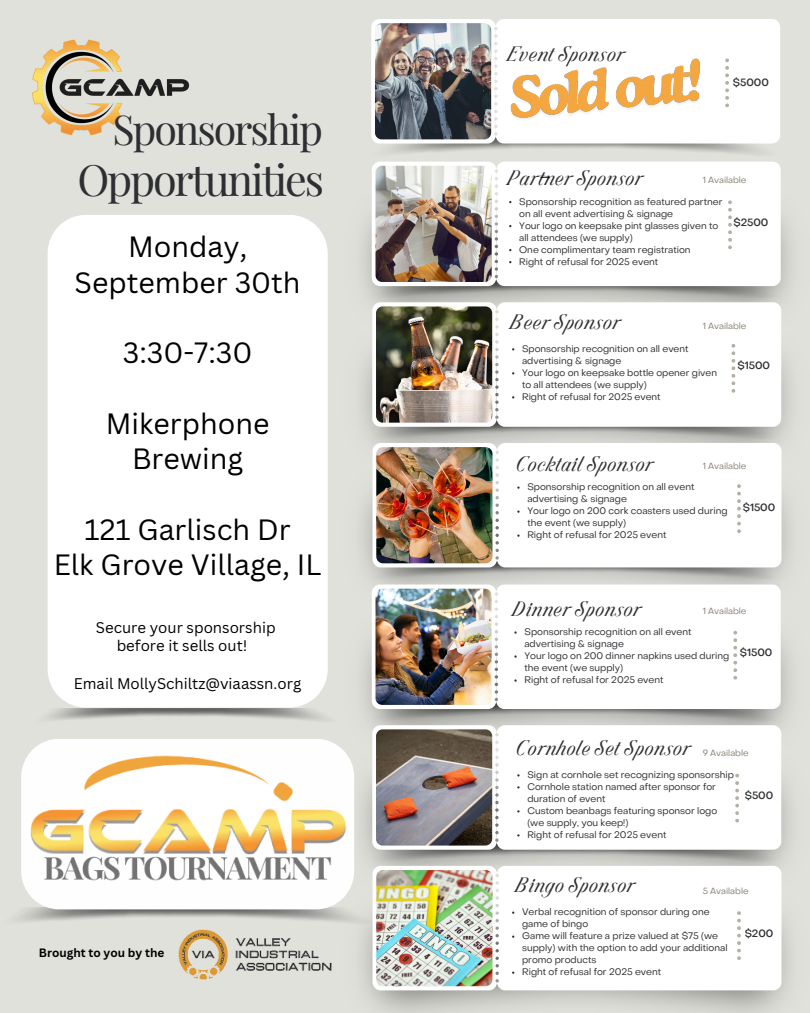
<style>
.page{position:relative;width:810px;height:1013px;background:#fff}
.page>*{position:absolute;margin:0;border:0;box-sizing:border-box;transform-origin:0 0}
.t1{font:43.2px "Playfair Display";letter-spacing:-.05em;color:#2e2f32}
.t2{font:41.2px "Playfair Display";letter-spacing:-.05em;color:#2e2f32}
.t3{font:28.5px/35.2px "Canva Sans";color:#000;text-align:center}
.t4{font:15px/18.8px "Canva Sans";color:#000;text-align:center}
.t5{font:italic 14.5px "TAN Angleton";color:#2e2f32}
.t6{font:700 11.8px "Canva Sans";color:#000}
.t7{font:500 10.4px "Object Sans";color:#2e2f32}
.t8{font:9.4px/12px "Object Sans";color:#2e2f32}
.t9{font:8.9px "Object Sans";color:#898374}
</style>
<div class="page">
<div style="left:0;top:0;width:810px;height:1012px;background:#e0e1db"></div>
<img style="left:361px;top:357px;width:431px;height:102px">
<img style="left:362px;top:219px;width:430px;height:83px">
<img style="left:371px;top:280px;width:410px;height:19px">
<svg style="left:372px;top:162px;width:124px;height:124px;background:#f7f7f7"></svg>
<div style="left:496px;top:162px;width:285px;height:124px;background:#fff"></div>
<img style="left:376px;top:166px;width:116px;height:116px;border-radius:7px">
<img style="left:371px;top:420px;width:410px;height:19px">
<svg style="left:372px;top:302px;width:125px;height:125px;background:#f1f0ef"></svg>
<div style="left:497px;top:302px;width:284px;height:125px;background:#fff"></div>
<img style="left:376px;top:306px;width:116px;height:116px;border-radius:7px">
<img style="left:361px;top:459px;width:430px;height:125px">
<img style="left:371px;top:561px;width:410px;height:19px">
<svg style="left:373px;top:443px;width:124px;height:124px;background:#f3f3f2"></svg>
<div style="left:497px;top:443px;width:285px;height:124px;background:#fff"></div>
<img style="left:376px;top:447px;width:116px;height:116px;border-radius:7px">
<img style="left:387px;top:782px;width:405px;height:83px">
<svg style="left:372px;top:584px;width:124px;height:125px;background:#f7f7f6"></svg>
<div style="left:496px;top:584px;width:285px;height:125px;background:#fff"></div>
<img style="left:376px;top:588px;width:116px;height:117px;border-radius:7px">
<img style="left:387px;top:849px;width:394px;height:13px">
<svg style="left:387px;top:725px;width:110px;height:124px"></svg>
<div style="left:497px;top:725px;width:284px;height:124px;background:#fff"></div>
<img style="left:376px;top:729px;width:116px;height:116px;border-radius:7px">
<svg style="left:373px;top:865px;width:124px;height:125px;background:#f4f4f3"></svg>
<div style="left:497px;top:865px;width:285px;height:125px;background:#fff"></div>
<img style="left:376px;top:870px;width:116px;height:116px;border-radius:7px">
<img style="left:378px;top:143px;width:396px;height:11px">
<svg style="left:371px;top:19px;width:125px;height:124px;background:#f6f6f6"></svg>
<div style="left:496px;top:19px;width:284px;height:124px;background:#fff"></div>
<img style="left:502px;top:46px;width:208px;height:85px">
<img style="left:375px;top:23px;width:116px;height:116px;border-radius:7px">
<svg style="left:725px;top:58px;width:4px;height:49px"></svg>
<svg style="left:728px;top:200px;width:4px;height:49px"></svg>
<svg style="left:732px;top:344px;width:3px;height:48px"></svg>
<svg style="left:737px;top:484px;width:4px;height:49px"></svg>
<svg style="left:733px;top:631px;width:4px;height:48px"></svg>
<svg style="left:735px;top:773px;width:4px;height:49px"></svg>
<svg style="left:737px;top:911px;width:4px;height:49px"></svg>
<img style="left:18px;top:610px;width:369px;height:318px">
<img style="left:33px;top:708px;width:308px;height:14px">
<div style="left:48px;top:215px;width:280px;height:492px;background:#fff"></div>
<img style="left:32px;top:39px;width:158px;height:97px">
<img style="left:178px;top:929px;width:154px;height:51px">
<h4 class="t2" style="left:112px;top:101px;width:212px">Sponsorship</h4>
<p class="t1" style="left:77px;top:149px;width:248px">Opportunities</p>
<p class="t3" style="left:75px;top:229px;width:228px">Monday,<br>September 30th</p>
<p class="t3" style="left:123px;top:334px;width:131px">3:30-7:30</p>
<p class="t3" style="left:106px;top:405px;width:165px">Mikerphone<br>Brewing</p>
<p class="t3" style="left:54px;top:511px;width:269px">121 Garlisch Dr<br>Elk Grove Village, IL</p>
<h6 class="t4" style="left:96px;top:617px;width:181px">Secure your sponsorship before it sells out!</h6>
<p class="t4" style="left:74px;top:673px;width:229px">Email MollySchiltz@viaassn.org</p>
<h4 class="t6" style="left:39px;top:944px;width:127px">Brought to you by the</h4>
<p class="t5" style="left:508px;top:46px;width:118px">Event Sponsor</p>
<p class="t7" style="left:733px;top:78px;width:38px">$5000</p>
<p class="t5" style="left:508px;top:170px;width:136px">Partner Sponsor</p>
<p class="t9" style="left:703px;top:176px;width:45px">1 Available</p>
<p class="t8" style="left:519px;top:196px;width:205px">Sponsorship recognition as featured partner on all event advertising &amp; signage</p>
<p class="t8" style="left:519px;top:220px;width:201px">Your logo on keepsake pint glasses given to all attendees (we supply)</p>
<h6 class="t8" style="left:519px;top:244px;width:173px">One complimentary team registration</h6>
<p class="t8" style="left:519px;top:256px;width:141px">Right of refusal for 2025 event</p>
<h3 class="t7" style="left:733px;top:218px;width:37px">$2500</h3>
<p class="t5" style="left:511px;top:314px;width:111px">Beer Sponsor</p>
<p class="t9" style="left:703px;top:322px;width:45px">1 Available</p>
<h4 class="t8" style="left:522px;top:343px;width:168px">Sponsorship recognition on all event advertising &amp; signage</h4>
<p class="t8" style="left:522px;top:367px;width:197px">Your logo on keepsake bottle opener given to all attendees (we supply)</p>
<p class="t8" style="left:522px;top:391px;width:140px">Right of refusal for 2025 event</p>
<h3 class="t7" style="left:737px;top:361px;width:34px">$1500</h3>
<p class="t5" style="left:517px;top:456px;width:138px">Cocktail Sponsor</p>
<p class="t9" style="left:703px;top:463px;width:45px">1 Available</p>
<p class="t8" style="left:527px;top:482px;width:169px">Sponsorship recognition on all event advertising &amp; signage</p>
<h6 class="t8" style="left:527px;top:506px;width:202px">Your logo on 200 cork coasters used during the event (we supply)</h6>
<p class="t8" style="left:527px;top:530px;width:141px">Right of refusal for 2025 event</p>
<h3 class="t7" style="left:743px;top:503px;width:34px">$1500</h3>
<p class="t5" style="left:514px;top:601px;width:129px">Dinner Sponsor</p>
<p class="t9" style="left:703px;top:607px;width:45px">1 Available</p>
<p class="t8" style="left:524px;top:626px;width:169px">Sponsorship recognition on all event advertising &amp; signage</p>
<p class="t8" style="left:524px;top:650px;width:206px">Your logo on 200 dinner napkins used during the event (we supply)</p>
<p class="t8" style="left:524px;top:674px;width:141px">Right of refusal for 2025 event</p>
<h3 class="t7" style="left:740px;top:648px;width:34px">$1500</h3>
<h4 class="t5" style="left:517px;top:740px;width:176px">Cornhole Set Sponsor</h4>
<p class="t9" style="left:703px;top:749px;width:47px">9 Available</p>
<p class="t8" style="left:527px;top:769px;width:208px">Sign at cornhole set recognizing sponsorship</p>
<p class="t8" style="left:527px;top:781px;width:190px">Cornhole station named after sponsor for duration of event</p>
<p class="t8" style="left:527px;top:805px;width:191px">Custom beanbags featuring sponsor logo (we supply, you keep!)</p>
<p class="t8" style="left:527px;top:829px;width:141px">Right of refusal for 2025 event</p>
<h6 class="t5" style="left:517px;top:877px;width:120px">Bingo Sponsor</h6>
<p class="t9" style="left:703px;top:887px;width:47px">5 Available</p>
<p class="t8" style="left:522px;top:906px;width:189px">Verbal recognition of sponsor during one game of bingo</p>
<p class="t8" style="left:522px;top:930px;width:207px">Game will feature a prize valued at $75 (we supply) with the option to add your additional promo products</p>
<p class="t8" style="left:522px;top:966px;width:141px">Right of refusal for 2025 event</p>
<h4 class="t7" style="left:745px;top:791px;width:30px">$500</h4>
<h4 class="t7" style="left:745px;top:928px;width:30px">$200</h4>
</div>
